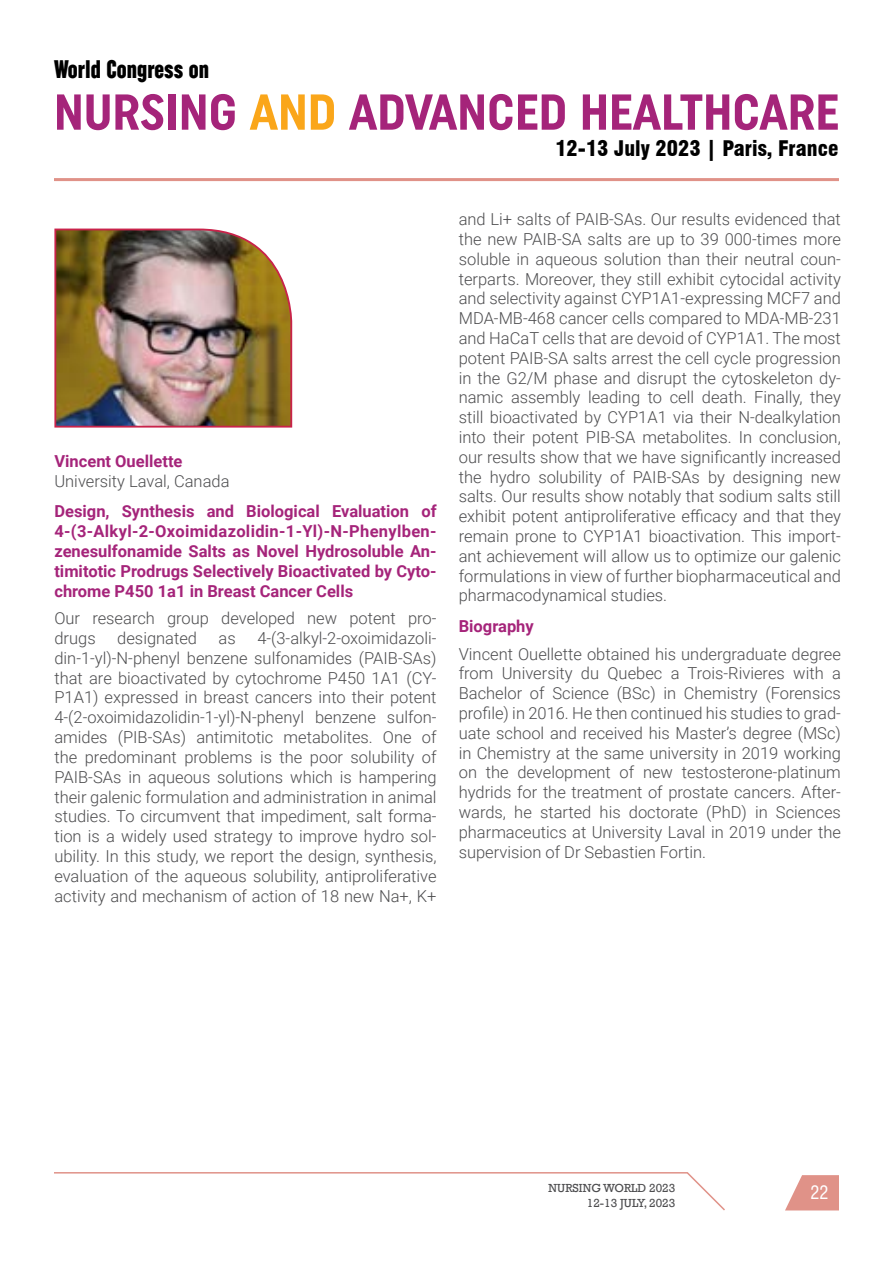
<style>
.page{position:relative;width:893px;height:1263px;background:#fff}
.page>*{position:absolute;margin:0;border:0;box-sizing:border-box;transform-origin:0 0}
.t1{font:50.4px "Uniform Condensed 4";color:#a5247a}
.t2{font:25.35px "Uniform Extra Condensed 5";color:#000}
.t3{font:900 condensed 21px "Swiss 721 BT";color:#000}
.t4{font:condensed 18px "Swiss 721 BT";color:#fff}
.t5{font:300 16.5px/19.8px "Roboto";color:#4d4d4f;text-align:justify}
.t6{font:700 16.5px/19.8px "Roboto";color:#a5247a;text-align:justify}
.t7{font:12px/14.4px "Rockwell";color:#4d4d4f;text-align:right}
.s1{color:#faa61a}
</style>
<div class="page">
<svg style="left:785px;top:1175px;width:54px;height:35px"></svg>
<svg style="left:54px;top:1172px;width:671px;height:39px"></svg>
<hr style="left:54px;top:178px;width:785px;height:3px;background:#e09288">
<img style="left:54px;top:228px;width:239px;height:200px">
<h2 class="t2" style="left:54px;top:55px;width:157px">World Congress on</h2>
<h1 class="t1" style="left:54px;top:82px;width:786px">NURSING <span class="s1">AND</span> ADVANCED HEALTHCARE</h1>
<p class="t6" style="left:54px;top:451px;width:130px">Vincent Ouellette</p>
<p class="t5" style="left:54px;top:471px;width:177px">University Laval, Canada</p>
<p class="t6" style="left:54px;top:501px;width:384px">Design, Synthesis and Biological Evaluation of 4-(3-Alkyl-2-Oxoimidazolidin-1-Yl)-N-Phenylben&shy;zenesulfonamide Salts as Novel Hydrosoluble An&shy;timitotic Prodrugs Selectively Bioactivated by Cyto&shy;chrome P450 1a1 in Breast Cancer Cells</p>
<p class="t5" style="left:54px;top:608px;width:384px">Our research group developed new potent pro&shy;drugs</p>
<p class="t5" style="left:54px;top:628px;width:384px;text-indent:203px">4-(3-alkyl-2-oxoimidazoli&shy;din-1-yl)-N-phenyl benzene sulfonamides (PAIB-SAs) that are bioactivated by cytochrome P450 1A1 (CY-P1A1) expressed in breast cancers into their potent 4-(2-oxoimidazolidin-1-yl)-N-phenyl benzene sulfon&shy;amides (PIB-SAs) antimitotic metabolites. One of the predominant problems is the poor solubility of PAIB-SAs in aqueous solutions which is hampering their galenic formulation and administration in animal studies. To circumvent that impediment, salt forma&shy;tion is a widely used strategy to improve hydro sol&shy;ubility. In this study, we report the design, synthesis, evaluation of the aqueous solubility, antiproliferative activity and mechanism of action of 18 new Na+, K+</p>
<p class="t5" style="left:117px;top:628px;width:81px">designated</p>
<p class="t5" style="left:219px;top:628px;width:19px">as</p>
<p class="t3" style="left:555px;top:136px;width:285px">12-13 July 2023 | Paris, France</p>
<p class="t5" style="left:459px;top:209px;width:384px">and Li+ salts of PAIB-SAs. Our results evidenced that the new PAIB-SA salts are up to 39 000-times more soluble in aqueous solution than their neutral coun&shy;terparts. Moreover, they still exhibit cytocidal activity and selectivity against CYP1A1-expressing MCF7 and MDA-MB-468 cancer cells compared to MDA-MB-231 and HaCaT cells that are devoid of CYP1A1. The most potent PAIB-SA salts arrest the cell cycle progression in the G2/M phase and disrupt the cytoskeleton dy&shy;namic assembly leading to cell death. Finally, they still bioactivated by CYP1A1 via their N-dealkylation into their potent PIB-SA metabolites. In conclusion, our results show that we have significantly increased the hydro solubility of PAIB-SAs by designing new salts. Our results show notably that sodium salts still exhibit potent antiproliferative efficacy and that they remain prone to CYP1A1 bioactivation. This import&shy;ant achievement will allow us to optimize our galenic formulations in view of further biopharmaceutical and pharmacodynamical studies.</p>
<p class="t6" style="left:459px;top:615px;width:77px">Biography</p>
<p class="t5" style="left:459px;top:643px;width:384px">Vincent Ouellette obtained his undergraduate degree from University du Quebec a Trois-Rivieres with a Bachelor of Science (BSc) in Chemistry (Forensics profile) in 2016. He then continued his studies to grad&shy;uate school and received his Master’s degree (MSc) in Chemistry at the same university in 2019 working on the development of new testosterone-platinum hydrids for the treatment of prostate cancers. After&shy;wards, he started his doctorate (PhD) in Sciences pharmaceutics at University Laval in 2019 under the supervision of Dr Sebastien Fortin.</p>
<p class="t7" style="left:549px;top:1181px;width:128px">NURSING WORLD 2023<br>12-13 JULY, 2023</p>
<p class="t4" style="left:810px;top:1181px;width:19px">22</p>
</div>
